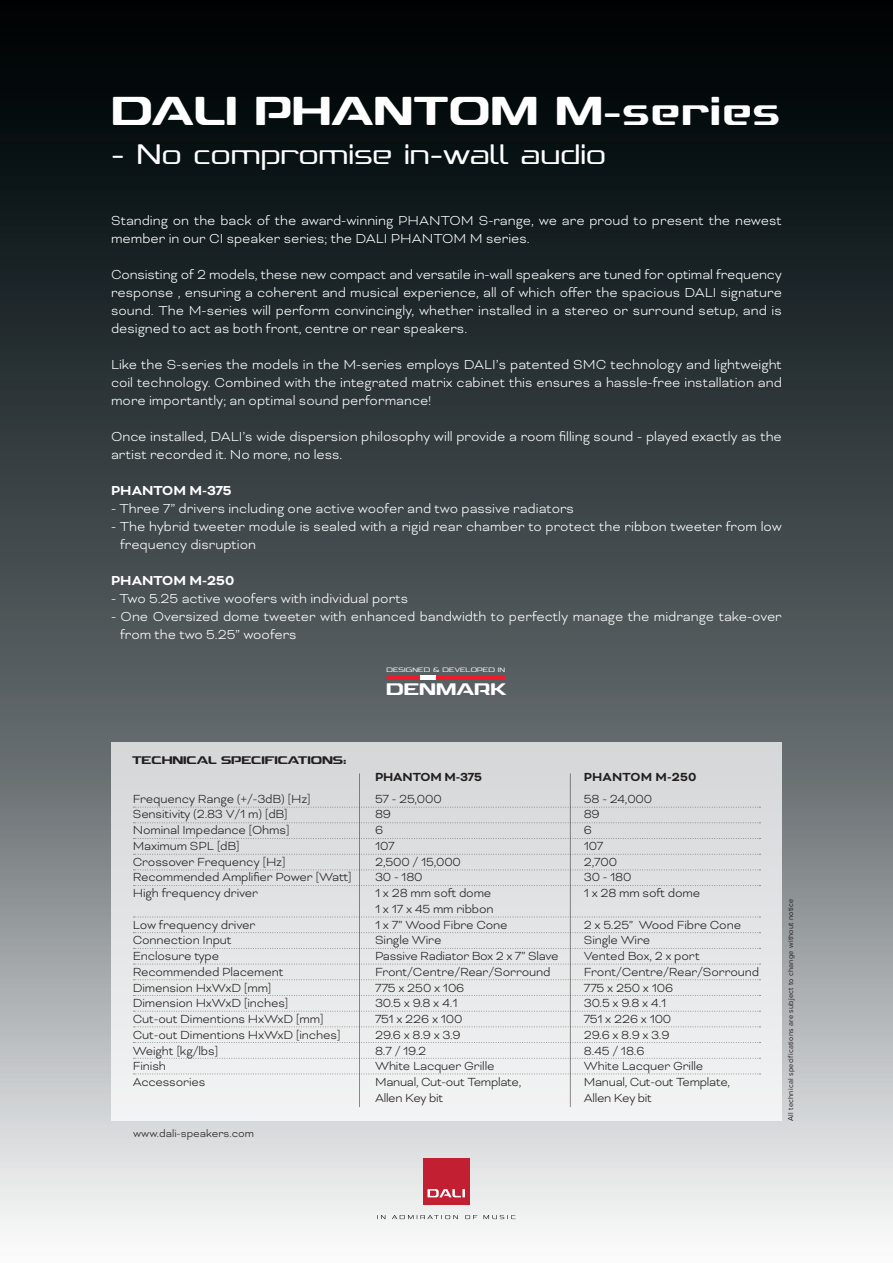
<style>
.page{position:relative;width:893px;height:1263px;background:#fff}
.page>*{position:absolute;margin:0;border:0;box-sizing:border-box;transform-origin:0 0}
.t1{font:700 49.35px "Dali Font 10";color:#fff}
.t2{font:300 34.5px "Dali Font 10";color:#fff}
.t3{font:700 20.4px "Dali Test Font";color:#fff}
.t4{font:300 15px/18px "Bicyclette";color:#fff}
.t5{font:700 15px "Bicyclette";color:#fff}
.t6{font:300 13.5px/15.8px "Bicyclette";letter-spacing:-.01em;color:#231f20}
.t7{font:700 13.5px "Dali Font 10";letter-spacing:-.01em;color:#231f20}
.t8{font:700 13.5px "Bicyclette";letter-spacing:-.01em;color:#231f20}
.t9{font:700 13.5px "Bicyclette";letter-spacing:.01em;color:#231f20}
.t10{font:300 12px "Bicyclette";color:#231f20}
.t11{font:300 7.65px "Dali Test Font";letter-spacing:.01em;color:#fff}
.t12{font:7.5px "Proxima Nova";letter-spacing:.03em;color:#231f20}
</style>
<div class="page">
<img style="left:0;top:0;width:893px;height:1233px">
<svg style="left:377px;top:1215px;width:8px;height:4px"></svg>
<svg style="left:483px;top:1215px;width:33px;height:4px"></svg>
<svg style="left:392px;top:1215px;width:66px;height:4px"></svg>
<svg style="left:465px;top:1215px;width:12px;height:4px"></svg>
<div style="left:423px;top:1159px;width:47px;height:46px;background:#c21f32"></div>
<svg style="left:428px;top:1189px;width:37px;height:8px"></svg>
<div style="left:387px;top:675px;width:34px;height:5px;background:#ee1b2b"></div>
<div style="left:427px;top:675px;width:78px;height:5px;background:#ee1b2b"></div>
<div style="left:420px;top:675px;width:15px;height:5px;background:#fff"></div>
<div style="left:111px;top:742px;width:671px;height:379px;background:linear-gradient(to bottom,#d4d6d7,#f3f3f4)"></div>
<hr style="left:359px;top:773px;width:1px;height:334px;background:#231f20">
<hr style="left:570px;top:773px;width:1px;height:334px;background:#231f20">
<svg style="left:133px;top:807px;width:627px;height:1px"></svg>
<svg style="left:133px;top:822px;width:627px;height:1px"></svg>
<svg style="left:133px;top:838px;width:627px;height:1px"></svg>
<svg style="left:133px;top:854px;width:627px;height:1px"></svg>
<svg style="left:133px;top:869px;width:627px;height:1px"></svg>
<svg style="left:133px;top:885px;width:627px;height:1px"></svg>
<svg style="left:133px;top:932px;width:627px;height:1px"></svg>
<svg style="left:133px;top:1011px;width:627px;height:1px"></svg>
<svg style="left:133px;top:1026px;width:627px;height:1px"></svg>
<svg style="left:133px;top:1042px;width:627px;height:1px"></svg>
<svg style="left:133px;top:1058px;width:627px;height:1px"></svg>
<svg style="left:133px;top:1073px;width:627px;height:1px"></svg>
<svg style="left:133px;top:917px;width:627px;height:1px"></svg>
<svg style="left:133px;top:995px;width:627px;height:1px"></svg>
<svg style="left:133px;top:964px;width:627px;height:1px"></svg>
<svg style="left:133px;top:948px;width:627px;height:1px"></svg>
<svg style="left:133px;top:979px;width:627px;height:1px"></svg>
<h1 class="t1" style="left:111px;top:85px;width:671px">DALI PHANTOM M-series</h1>
<h2 class="t2" style="left:111px;top:138px;width:496px">- No compromise in-wall audio</h2>
<p class="t4" style="left:111px;top:211px;width:672px">Standing on the back of the award-winning PHANTOM S-range, we are proud to present the newest member in our CI speaker series; the DALI PHANTOM M series.</p>
<p class="t4" style="left:111px;top:265px;width:672px;text-align:justify">Consisting of 2 models, these new compact and versatile in-wall speakers are tuned for optimal frequency response , ensuring a coherent and musical experience, all of which offer the spacious DALI signature sound. The M-series will perform convincingly, whether installed in a stereo or surround setup, and is designed to act as both front, centre or rear speakers.</p>
<p class="t4" style="left:111px;top:355px;width:672px;text-align:justify">Like the S-series the models in the M-series employs DALI’s patented SMC technology and lightweight coil technology. Combined with the integrated matrix cabinet this ensures a hassle-free installation and more importantly; an optimal sound performance!</p>
<p class="t4" style="left:111px;top:427px;width:672px">Once installed, DALI’s wide dispersion philosophy will provide a room filling sound - played exactly as the artist recorded it. No more, no less.</p>
<p class="t5" style="left:111px;top:482px;width:122px">PHANTOM M-375</p>
<p class="t4" style="left:111px;top:499px;width:464px">- Three 7” drivers including one active woofer and two passive radiators</p>
<p class="t4" style="left:120px;top:517px;width:663px;text-indent:-9px">- The hybrid tweeter module is sealed with a rigid rear chamber to protect the ribbon tweeter from low frequency disruption</p>
<p class="t5" style="left:111px;top:572px;width:125px">PHANTOM M-250</p>
<p class="t4" style="left:111px;top:589px;width:299px">- Two 5.25 active woofers with individual ports</p>
<p class="t4" style="left:120px;top:607px;width:663px;text-indent:-9px">- One Oversized dome tweeter with enhanced bandwidth to perfectly manage the midrange take-over from the two 5.25” woofers</p>
<p class="t11" style="left:387px;top:663px;width:120px">DESIGNED &amp; DEVELOPED IN</p>
<p class="t7" style="left:132px;top:753px;width:216px">TECHNICAL SPECIFICATIONS:</p>
<p class="t6" style="left:133px;top:790px;width:221px">Frequency Range (+/-3dB) [Hz]<br>Sensitivity (2.83 V/1 m) [dB]<br>Nominal Impedance [Ohms]<br>Maximum SPL [dB]<br>Crossover Frequency [Hz]<br>Recommended Amplifier Power [Watt]<br>High frequency driver</p>
<p class="t6" style="left:133px;top:916px;width:209px">Low frequency driver<br>Connection Input<br>Enclosure type<br>Recommended Placement<br>Dimension HxWxD [mm]<br>Dimension HxWxD [inches]<br>Cut-out Dimentions HxWxD [mm]<br>Cut-out Dimentions HxWxD [inches]<br>Weight [kg/lbs]<br>Finish<br>Accessories</p>
<p class="t10" style="left:133px;top:1126px;width:122px">www.dali-speakers.com</p>
<h3 class="t3" style="left:386px;top:671px;width:122px">DENMARK</h3>
<p class="t8" style="left:375px;top:769px;width:108px">PHANTOM M-375</p>
<p class="t6" style="left:375px;top:790px;width:185px">57 - 25,000<br>89<br>6<br>107<br>2,500 / 15,000<br>30 - 180<br>1 x 28 mm soft dome<br>1 x 17 x 45 mm ribbon<br>1 x 7” Wood Fibre Cone<br>Single Wire<br>Passive Radiator Box 2 x 7” Slave<br>Front/Centre/Rear/Sorround<br>775 x 250 x 106<br>30.5 x 9.8 x 4.1<br>751 x 226 x 100<br>29.6 x 8.9 x 3.9<br>8.7 / 19.2<br>White Lacquer Grille<br>Manual, Cut-out Template,<br>Allen Key bit</p>
<p class="t9" style="left:584px;top:769px;width:114px">PHANTOM M-250</p>
<p class="t6" style="left:584px;top:790px;width:118px">58 - 24,000<br>89<br>6<br>107<br>2,700<br>30 - 180<br>1 x 28 mm soft dome</p>
<p class="t6" style="left:584px;top:916px;width:177px">2 x 5.25” Wood Fibre Cone<br>Single Wire<br>Vented Box, 2 x port<br>Front/Centre/Rear/Sorround<br>775 x 250 x 106<br>30.5 x 9.8 x 4.1<br>751 x 226 x 100<br>29.6 x 8.9 x 3.9<br>8.45 / 18.6<br>White Lacquer Grille<br>Manual, Cut-out Template,<br>Allen Key bit</p>
<p class="t12" style="left:786px;top:1121px;width:224px;rotate:-90deg">All technical specifications are subject to change without notice</p>
</div>
